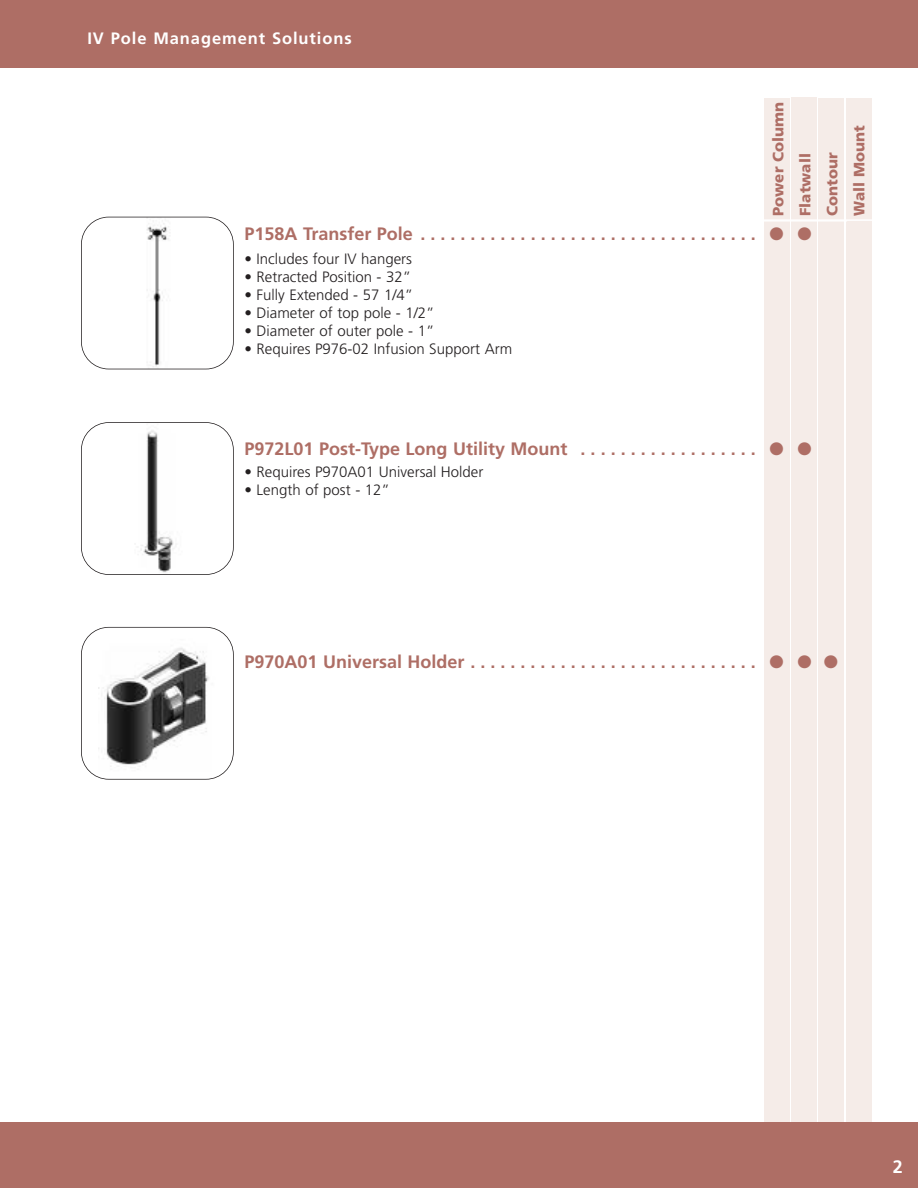
<style>
.page{position:relative;width:918px;height:1188px;background:#fff}
.page>*{position:absolute;margin:0;border:0;box-sizing:border-box;transform-origin:0 0}
.t1{font:700 18px "Frutiger";color:#ae6e65}
.t2{font:700 18px "Frutiger";color:#fff}
.t3{font:700 16.5px "Frutiger";letter-spacing:.055em;color:#fff}
.t4{font:300 15px "Frutiger";color:#231f20}
.t5{font:900 15px/27px "Frutiger";color:#ae6e65}
</style>
<div class="page">
<div style="left:847px;top:98px;width:25px;height:1028px;background:#f5ece8"></div>
<div style="left:764px;top:98px;width:25px;height:1030px;background:#f5ece8"></div>
<div style="left:792px;top:98px;width:25px;height:1030px;background:#f5ece8"></div>
<div style="left:819px;top:98px;width:25px;height:1028px;background:#f5ece8"></div>
<hr style="left:682px;top:220px;width:165px;height:2px;background:#fff">
<img style="left:99px;top:423px;width:117px;height:151px">
<div style="left:81px;top:422px;width:153px;height:153px;border:2px solid #231f20;border-radius:28px"></div>
<img style="left:99px;top:217px;width:117px;height:152px">
<div style="left:81px;top:217px;width:153px;height:152px;border:2px solid #231f20;border-radius:28px"></div>
<img style="left:99px;top:628px;width:117px;height:139px">
<div style="left:81px;top:627px;width:153px;height:153px;border:2px solid #231f20;border-radius:28px"></div>
<hr style="left:681px;top:219px;width:194px;height:2px;background:#fff">
<div style="left:0;top:0;width:918px;height:68px;background:#ae6e65"></div>
<div style="left:0;top:1122px;width:918px;height:66px;background:#ae6e65"></div>
<p class="t3" style="left:87px;top:32px;width:266px">IV Pole Management Solutions</p>
<p class="t5" style="left:766px;top:216px;width:116px;rotate:-90deg">Power Column<br>Flatwall<br>Contour<br>Wall Mount</p>
<p class="t1" style="left:245px;top:226px;width:569px">P158A Transfer Pole . . . . . . . . . . . . . . . . . . . . . . . . . . . . . . . . . . ● ●</p>
<p class="t4" style="left:245px;top:253px;width:169px">• Includes four IV hangers</p>
<p class="t4" style="left:245px;top:271px;width:168px">• Retracted Position - 32”</p>
<p class="t4" style="left:245px;top:289px;width:170px">• Fully Extended - 57 1/4”</p>
<p class="t4" style="left:245px;top:307px;width:192px">• Diameter of top pole - 1/2”</p>
<p class="t4" style="left:245px;top:325px;width:192px">• Diameter of outer pole - 1”</p>
<p class="t4" style="left:245px;top:343px;width:269px">• Requires P976-02 Infusion Support Arm</p>
<p class="t1" style="left:245px;top:442px;width:569px">P972L01 Post-Type Long Utility Mount . . . . . . . . . . . . . . . . . . ● ●</p>
<p class="t4" style="left:245px;top:465px;width:240px">• Requires P970A01 Universal Holder</p>
<p class="t4" style="left:245px;top:483px;width:147px">• Length of post - 12”</p>
<p class="t1" style="left:245px;top:654px;width:595px">P970A01 Universal Holder . . . . . . . . . . . . . . . . . . . . . . . . . . . . . ● ● ●</p>
<p class="t2" style="left:893px;top:1159px;width:12px">2</p>
</div>
